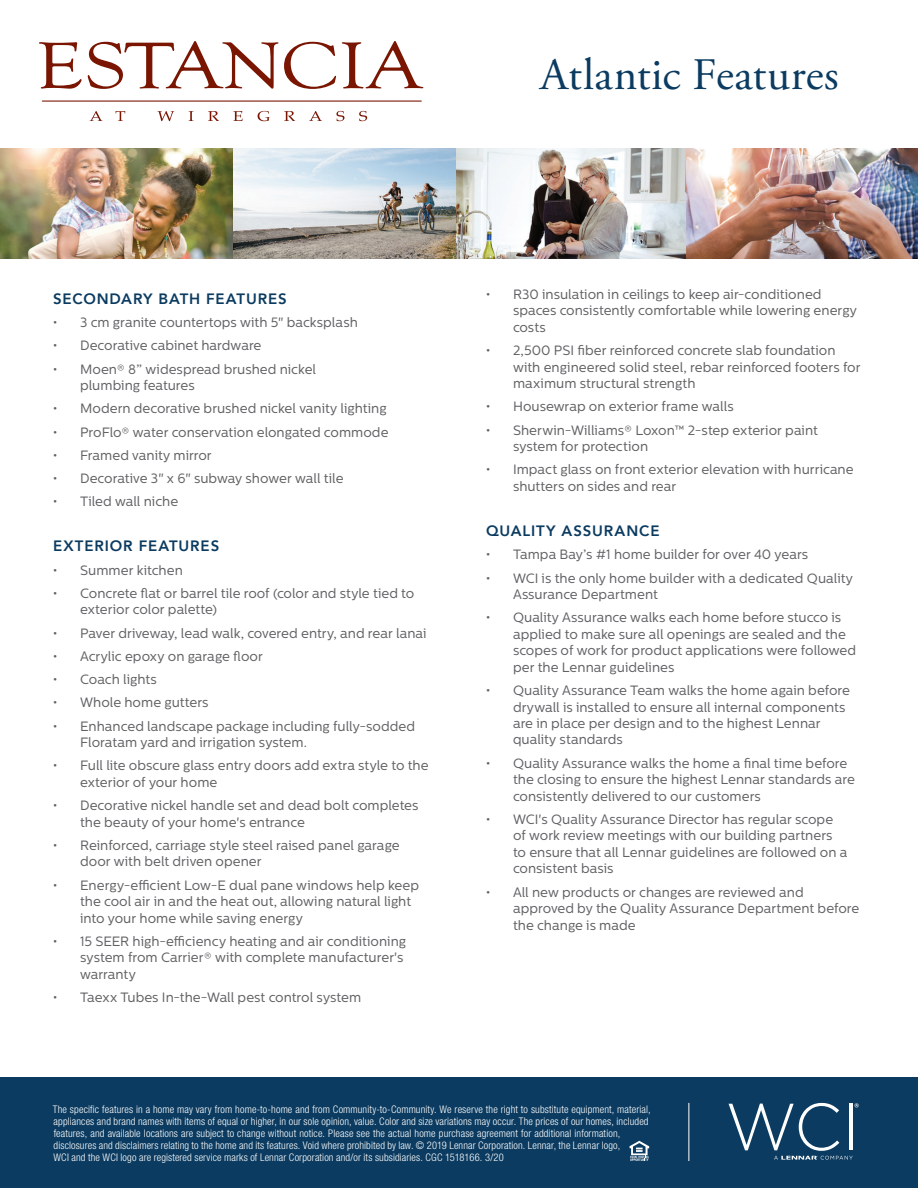
<style>
.page{position:relative;width:918px;height:1188px;background:#fff}
.page>*{position:absolute;margin:0;border:0;box-sizing:border-box;transform-origin:0 0}
.t1{font:45px "Adobe Garamond Pro";letter-spacing:.01em;color:#0b3b60}
.t2{font:800 15px "Avenir";letter-spacing:.06em;color:#0b3b60}
.t3{font:13.5px/16.5px "Centrale Sans";color:#616164}
.t4{font:300 condensed 10.5px/12px "Helvetica Neue LT Std";letter-spacing:.01em;color:#fff}
</style>
<div class="page">
<div style="left:0;top:1077px;width:918px;height:111px;background:#0b3b60"></div>
<svg style="left:630px;top:1141px;width:19px;height:20px"></svg>
<hr style="left:688px;top:1103px;width:1px;height:58px;background:#fff">
<svg style="left:729px;top:1103px;width:130px;height:57px"></svg>
<svg style="left:39px;top:42px;width:42px;height:47px"></svg>
<svg style="left:88px;top:41px;width:248px;height:48px"></svg>
<svg style="left:342px;top:41px;width:81px;height:47px"></svg>
<hr style="left:42px;top:101px;width:380px;height:1px;background:#791500">
<svg style="left:90px;top:111px;width:12px;height:10px"></svg>
<svg style="left:116px;top:111px;width:9px;height:10px"></svg>
<svg style="left:158px;top:111px;width:16px;height:10px"></svg>
<svg style="left:189px;top:111px;width:5px;height:10px"></svg>
<svg style="left:208px;top:111px;width:11px;height:10px"></svg>
<svg style="left:233px;top:111px;width:10px;height:10px"></svg>
<svg style="left:258px;top:111px;width:12px;height:10px"></svg>
<svg style="left:284px;top:111px;width:11px;height:10px"></svg>
<svg style="left:309px;top:111px;width:13px;height:10px"></svg>
<svg style="left:336px;top:111px;width:8px;height:10px"></svg>
<svg style="left:359px;top:111px;width:8px;height:10px"></svg>
<img style="left:0;top:148px;width:457px;height:110px">
<img style="left:457px;top:148px;width:461px;height:110px">
<h1 class="t1" style="left:540px;top:47px;width:300px">Atlantic Features</h1>
<p class="t2" style="left:53px;top:287px;width:235px">SECONDARY BATH FEATURES</p>
<p class="t3" style="left:53px;top:314px;width:306px">• 3 cm granite countertops with 5" backsplash</p>
<p class="t3" style="left:53px;top:337px;width:210px">• Decorative cabinet hardware</p>
<p class="t3" style="left:80px;top:361px;width:238px;text-indent:-27px">• Moen® 8” widespread brushed nickel plumbing features</p>
<p class="t3" style="left:53px;top:400px;width:335px">• Modern decorative brushed nickel vanity lighting</p>
<p class="t3" style="left:53px;top:424px;width:337px">• ProFlo® water conservation elongated commode</p>
<p class="t3" style="left:53px;top:447px;width:160px">• Framed vanity mirror</p>
<p class="t3" style="left:53px;top:470px;width:292px">• Decorative 3" x 6" subway shower wall tile</p>
<p class="t3" style="left:53px;top:493px;width:127px">• Tiled wall niche</p>
<p class="t2" style="left:53px;top:535px;width:168px">EXTERIOR FEATURES</p>
<p class="t3" style="left:53px;top:562px;width:131px">• Summer kitchen</p>
<p class="t3" style="left:80px;top:585px;width:336px;text-indent:-27px">• Concrete flat or barrel tile roof (color and style tied to exterior color palette)</p>
<p class="t3" style="left:53px;top:625px;width:375px">• Paver driveway, lead walk, covered entry, and rear lanai</p>
<p class="t3" style="left:53px;top:648px;width:211px">• Acrylic epoxy on garage floor</p>
<p class="t3" style="left:53px;top:671px;width:105px">• Coach lights</p>
<p class="t3" style="left:53px;top:694px;width:157px">• Whole home gutters</p>
<p class="t3" style="left:80px;top:718px;width:337px;text-indent:-27px">• Enhanced landscape package including fully-sodded<br>Floratam yard and irrigation system.</p>
<p class="t3" style="left:80px;top:757px;width:350px;text-indent:-27px">• Full lite obscure glass entry doors add extra style to the exterior of your home</p>
<p class="t3" style="left:80px;top:797px;width:340px;text-indent:-27px">• Decorative nickel handle set and dead bolt completes the beauty of your home's entrance</p>
<p class="t3" style="left:80px;top:837px;width:321px;text-indent:-27px">• Reinforced, carriage style steel raised panel garage door with belt driven opener</p>
<p class="t3" style="left:80px;top:877px;width:341px;text-indent:-27px">• Energy-efficient Low-E dual pane windows help keep the cool air in and the heat out, allowing natural light into your home while saving energy</p>
<p class="t3" style="left:80px;top:933px;width:328px;text-indent:-27px">• 15 SEER high-efficiency heating and air conditioning system from Carrier® with complete manufacturer's warranty</p>
<p class="t3" style="left:53px;top:989px;width:310px">• Taexx Tubes In-the-Wall pest control system</p>
<p class="t3" style="left:513px;top:286px;width:346px;text-indent:-27px">• R30 insulation in ceilings to keep air-conditioned spaces consistently comfortable while lowering energy costs</p>
<p class="t3" style="left:513px;top:342px;width:349px;text-indent:-27px">• 2,500 PSI fiber reinforced concrete slab foundation with engineered solid steel, rebar reinforced footers for maximum structural strength</p>
<p class="t3" style="left:486px;top:398px;width:249px">• Housewrap on exterior frame walls</p>
<p class="t3" style="left:513px;top:422px;width:306px;text-indent:-27px">• Sherwin-Williams® Loxon™ 2-step exterior paint system for protection</p>
<p class="t3" style="left:513px;top:461px;width:342px;text-indent:-27px">• Impact glass on front exterior elevation with hurricane shutters on sides and rear</p>
<p class="t2" style="left:486px;top:519px;width:175px">QUALITY ASSURANCE</p>
<p class="t3" style="left:486px;top:546px;width:324px">• Tampa Bay’s #1 home builder for over 40 years</p>
<p class="t3" style="left:513px;top:569px;width:341px;text-indent:-27px">• WCI is the only home builder with a dedicated Quality<br>Assurance Department</p>
<p class="t3" style="left:513px;top:609px;width:345px;text-indent:-27px">• Quality Assurance walks each home before stucco is applied to make sure all openings are sealed and the scopes of work for product applications were followed per the Lennar guidelines</p>
<p class="t3" style="left:513px;top:682px;width:339px;text-indent:-27px">• Quality Assurance Team walks the home again before drywall is installed to ensure all internal components are in place per design and to the highest Lennar quality standards</p>
<p class="t3" style="left:513px;top:755px;width:343px;text-indent:-27px">• Quality Assurance walks the home a final time before the closing to ensure the highest Lennar standards are consistently delivered to our customers</p>
<p class="t3" style="left:513px;top:811px;width:336px;text-indent:-27px">• WCI's Quality Assurance Director has regular scope of work review meetings with our building partners to ensure that all Lennar guidelines are followed on a consistent basis</p>
<p class="t3" style="left:513px;top:884px;width:348px;text-indent:-27px">• All new products or changes are reviewed and approved by the Quality Assurance Department before the change is made</p>
<p class="t4" style="left:53px;top:1103px;width:599px">The specific features in a home may vary from home-to-home and from Community-to-Community. We reserve the right to substitute equipment, material, appliances and brand names with items of equal or higher, in our sole opinion, value. Color and size variations may occur. The prices of our homes, included features, and available locations are subject to change without notice. Please see the actual home purchase agreement for additional information, disclosures and disclaimers relating to the home and its features. Void where prohibited by law. © 2019 Lennar Corporation. Lennar, the Lennar logo,<br>WCI and the WCI logo are registered service marks of Lennar Corporation and/or its subsidiaries. CGC 1518166. 3/20</p>
</div>
